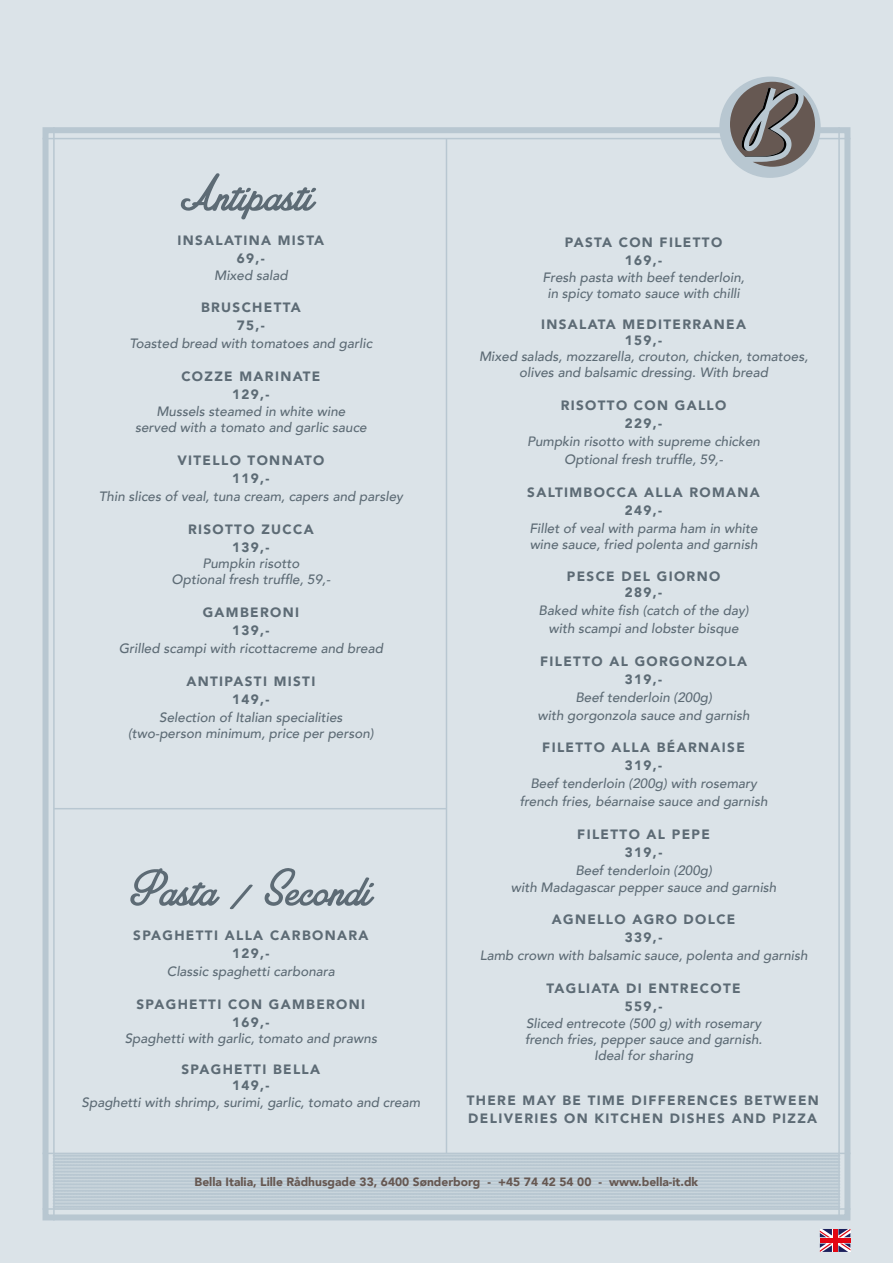
<style>
.page{position:relative;width:893px;height:1263px;background:#dbe3e8}
.page>*{position:absolute;margin:0;border:0;box-sizing:border-box;transform-origin:0 0}
.t1{font:54px "Amplify Personal Use Only";color:#5d6b75}
.t2{font:italic 500 13.5px/16.2px "Avenir";color:#5d6b75;text-align:center}
.t3{font:900 13.5px/18px "Avenir";letter-spacing:.1em;color:#5d6b75;text-align:center}
.t4{font:900 12px "Avenir";color:#665852}
</style>
<div class="page">
<div style="left:43px;top:127px;width:807px;height:1093px;border:6px solid #b8c7d1"></div>
<hr style="left:53px;top:127px;width:2px;height:1093px;background:#b8c7d1">
<hr style="left:446px;top:139px;width:1px;height:1014px;background:#b8c7d1">
<hr style="left:838px;top:127px;width:2px;height:1093px;background:#b8c7d1">
<hr style="left:43px;top:138px;width:807px;height:1px;background:#b8c7d1">
<hr style="left:43px;top:1208px;width:807px;height:2px;background:#b8c7d1">
<hr style="left:43px;top:1152px;width:807px;height:2px;background:#b8c7d1">
<svg style="left:55px;top:1154px;width:783px;height:54px;background:#bfcdd5"></svg>
<div style="left:719px;top:77px;width:102px;height:101px;background:#b8c7d1;border-radius:50%"></div>
<svg style="left:730px;top:82px;width:85px;height:85px"></svg>
<svg style="left:820px;top:1229px;width:30px;height:23px"></svg>
<hr style="left:833px;top:1229px;width:4px;height:23px;background:#e30613">
<hr style="left:820px;top:1238px;width:30px;height:4px;background:#e30613">
<svg style="left:820px;top:1229px;width:12px;height:8px"></svg>
<svg style="left:838px;top:1229px;width:12px;height:8px"></svg>
<svg style="left:838px;top:1243px;width:12px;height:9px"></svg>
<svg style="left:820px;top:1243px;width:12px;height:9px"></svg>
<hr style="left:54px;top:808px;width:393px;height:1px;background:#b8c7d1">
<h1 class="t1" style="left:181px;top:164px;width:134px">Antipasti</h1>
<p class="t3" style="left:177px;top:231px;width:148px">INSALATINA MISTA<br>69,-</p>
<p class="t2" style="left:214px;top:267px;width:75px">Mixed salad</p>
<p class="t3" style="left:201px;top:298px;width:101px">BRUSCHETTA<br>75,-</p>
<p class="t2" style="left:130px;top:336px;width:244px">Toasted bread with tomatoes and garlic</p>
<p class="t3" style="left:181px;top:367px;width:141px">COZZE MARINATE<br>129,-</p>
<p class="t2" style="left:135px;top:403px;width:233px">Mussels steamed in white wine served with a tomato and garlic sauce</p>
<p class="t3" style="left:177px;top:451px;width:149px">VITELLO TONNATO<br>119,-</p>
<p class="t2" style="left:99px;top:488px;width:306px">Thin slices of veal, tuna cream, capers and parsley</p>
<p class="t3" style="left:188px;top:519px;width:127px">RISOTTO ZUCCA<br>139,-</p>
<p class="t2" style="left:172px;top:555px;width:160px">Pumpkin risotto<br>Optional fresh truffle, 59,-</p>
<p class="t3" style="left:203px;top:603px;width:98px">GAMBERONI<br>139,-</p>
<p class="t2" style="left:119px;top:640px;width:266px">Grilled scampi with ricottacreme and bread</p>
<p class="t3" style="left:186px;top:672px;width:130px">ANTIPASTI MISTI<br>149,-</p>
<p class="t2" style="left:128px;top:709px;width:247px">Selection of Italian specialities (two-person minimum, price per person)</p>
<p class="t3" style="left:565px;top:233px;width:159px">PASTA CON FILETTO<br>169,-</p>
<p class="t2" style="left:543px;top:269px;width:204px">Fresh pasta with beef tenderloin, in spicy tomato sauce with chilli</p>
<p class="t3" style="left:541px;top:316px;width:207px;line-height:16.2px">INSALATA MEDITERRANEA<br>159,-</p>
<p class="t2" style="left:479px;top:349px;width:331px">Mixed salads, mozzarella, crouton, chicken, tomatoes, olives and balsamic dressing. With bread</p>
<p class="t3" style="left:561px;top:396px;width:167px">RISOTTO CON GALLO<br>229,-</p>
<p class="t2" style="left:527px;top:433px;width:235px;line-height:18px">Pumpkin risotto with supreme chicken<br>Optional fresh truffle, 59,-</p>
<p class="t3" style="left:527px;top:483px;width:234px">SALTIMBOCCA ALLA ROMANA<br>249,-</p>
<p class="t2" style="left:529px;top:521px;width:230px;text-align:left">Fillet of veal with parma ham in white wine sauce, fried polenta and garnish</p>
<p class="t3" style="left:567px;top:567px;width:155px;line-height:16.2px">PESCE DEL GIORNO<br>289,-</p>
<p class="t2" style="left:539px;top:601px;width:211px;line-height:18px">Baked white fish (catch of the day) with scampi and lobster bisque</p>
<p class="t3" style="left:540px;top:651px;width:208px">FILETTO AL GORGONZOLA<br>319,-</p>
<p class="t2" style="left:538px;top:688px;width:214px;line-height:18px">Beef tenderloin (200g)<br>with gorgonzola sauce and garnish</p>
<p class="t3" style="left:542px;top:738px;width:204px">FILETTO ALLA BÉARNAISE<br>319,-</p>
<p class="t2" style="left:520px;top:775px;width:249px;line-height:18px">Beef tenderloin (200g) with rosemary french fries, béarnaise sauce and garnish</p>
<p class="t3" style="left:577px;top:825px;width:134px">FILETTO AL PEPE<br>319,-</p>
<p class="t2" style="left:511px;top:863px;width:267px">Beef tenderloin (200g)<br>with Madagascar pepper sauce and garnish</p>
<p class="t3" style="left:552px;top:910px;width:185px">AGNELLO AGRO DOLCE<br>339,-</p>
<p class="t2" style="left:480px;top:948px;width:329px">Lamb crown with balsamic sauce, polenta and garnish</p>
<p class="t3" style="left:547px;top:979px;width:196px">TAGLIATA DI ENTRECOTE<br>559,-</p>
<p class="t2" style="left:525px;top:1015px;width:239px">Sliced entrecote (500 g) with rosemary french fries, pepper sauce and garnish.<br>Ideal for sharing</p>
<h1 class="t1" style="left:130px;top:859px;width:243px">Pasta / Secondi</h1>
<p class="t3" style="left:133px;top:926px;width:237px">SPAGHETTI ALLA CARBONARA<br>129,-</p>
<p class="t2" style="left:167px;top:963px;width:170px">Classic spaghetti carbonara</p>
<p class="t3" style="left:137px;top:995px;width:230px">SPAGHETTI CON GAMBERONI<br>169,-</p>
<p class="t2" style="left:125px;top:1030px;width:254px">Spaghetti with garlic, tomato and prawns</p>
<p class="t3" style="left:182px;top:1061px;width:140px;line-height:16.2px">SPAGHETTI BELLA<br>149,-</p>
<p class="t2" style="left:82px;top:1094px;width:340px">Spaghetti with shrimp, surimi, garlic, tomato and cream</p>
<p class="t3" style="left:467px;top:1090px;width:354px;text-align:left">THERE MAY BE TIME DIFFERENCES BETWEEN<br>DELIVERIES ON KITCHEN DISHES AND PIZZA</p>
<p class="t4" style="left:195px;top:1171px;width:505px">Bella Italia, Lille Rådhusgade 33, 6400 Sønderborg - +45 74 42 54 00 - www.bella-it.dk</p>
</div>
